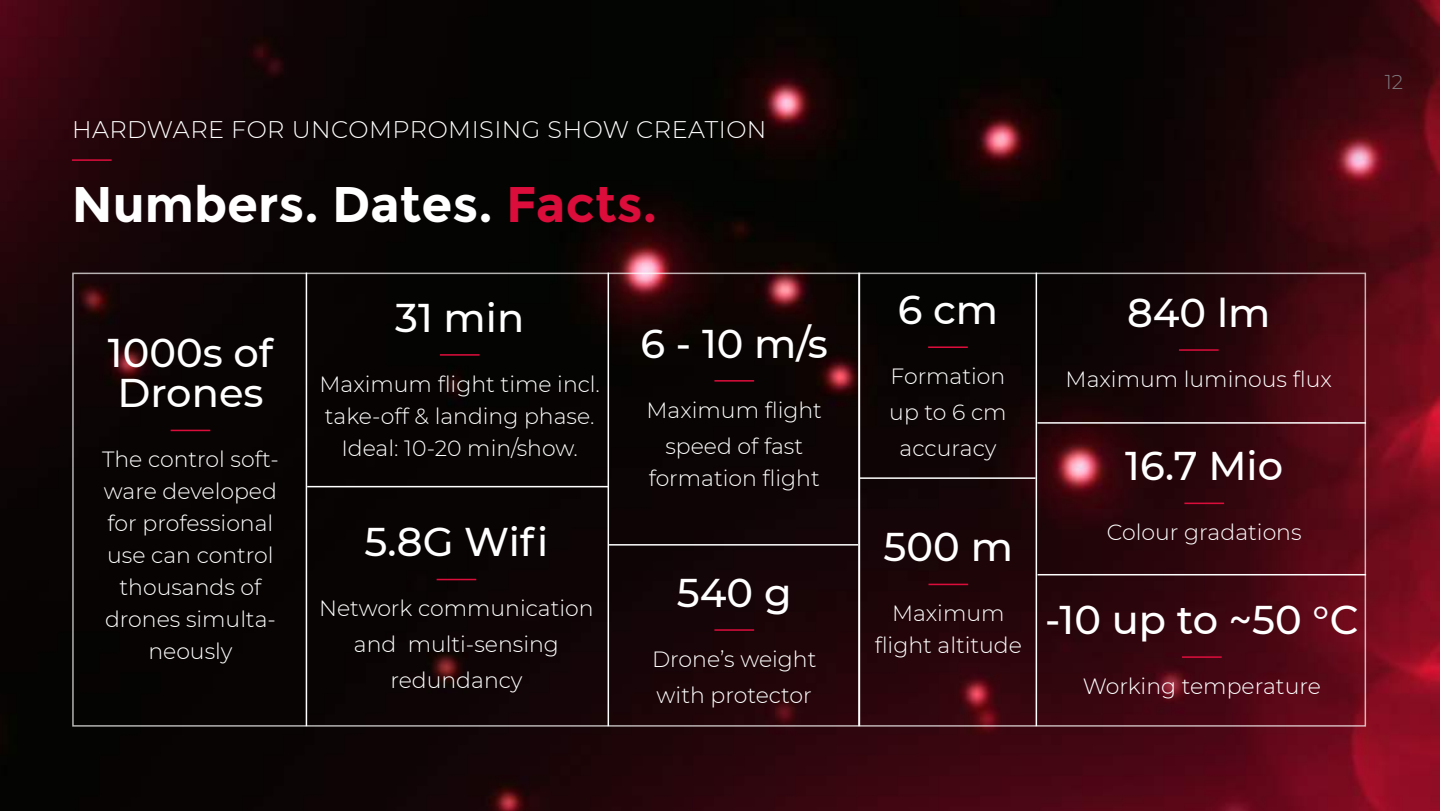
<style>
.page{position:relative;width:1440px;height:811px;background:#fff}
.page>*{position:absolute;margin:0;border:0;box-sizing:border-box;transform-origin:0 0}
.t1{font:700 50px "Montserrat";color:#fff}
.t2{font:500 40px/40px "Montserrat";color:#fff}
.t3{font:300 24px "Montserrat";letter-spacing:.02em;color:#fff}
.t4{font:300 22px/32px "Montserrat";color:#fff;text-align:center}
.t5{font:300 20px "Montserrat";color:#7e7c81}
.s1{color:#da0d3b}
</style>
<div class="page">
<img style="left:0;top:0;width:1440px;height:810px">
<hr style="left:440px;top:354px;width:40px;height:1px;background:#da0d3b">
<hr style="left:714px;top:380px;width:40px;height:1px;background:#da0d3b">
<hr style="left:171px;top:429px;width:39px;height:2px;background:#da0d3b">
<hr style="left:72px;top:159px;width:40px;height:2px;background:#da0d3b">
<hr style="left:1182px;top:656px;width:40px;height:1px;background:#da0d3b">
<hr style="left:928px;top:583px;width:40px;height:2px;background:#da0d3b">
<hr style="left:859px;top:477px;width:177px;height:1px;background:#fff">
<hr style="left:306px;top:272px;width:1px;height:453px;background:#fff">
<hr style="left:608px;top:272px;width:1px;height:453px;background:#fff">
<hr style="left:858px;top:272px;width:2px;height:453px;background:#fff">
<hr style="left:1036px;top:272px;width:1px;height:453px;background:#fff">
<hr style="left:307px;top:485px;width:301px;height:2px;background:#fff">
<hr style="left:437px;top:578px;width:39px;height:2px;background:#da0d3b">
<hr style="left:714px;top:629px;width:40px;height:1px;background:#da0d3b">
<hr style="left:1184px;top:502px;width:40px;height:2px;background:#da0d3b">
<hr style="left:1038px;top:573px;width:328px;height:2px;background:#fff">
<hr style="left:1037px;top:422px;width:329px;height:1px;background:#fff">
<hr style="left:609px;top:544px;width:249px;height:1px;background:#fff">
<hr style="left:1179px;top:349px;width:40px;height:1px;background:#da0d3b">
<hr style="left:928px;top:346px;width:40px;height:2px;background:#da0d3b">
<p class="t3" style="left:72px;top:113px;width:696px">HARDWARE FOR UNCOMPROMISING SHOW CREATION</p>
<h1 class="t1" style="left:72px;top:184px;width:587px">Numbers. Dates. <span class="s1">Facts.</span></h1>
<h2 class="t2" style="left:108px;top:334px;width:167px">1000s of<br>Drones</h2>
<p class="t4" style="left:102px;top:442px;width:178px">The control soft&shy;ware developed for professional use can control thousands of drones simulta&shy;neously</p>
<h2 class="t2" style="left:395px;top:298px;width:131px">31 min</h2>
<p class="t4" style="left:319px;top:367px;width:282px">Maximum 昀氀ight time incl. take-off &amp; landing phase.<br>Ideal: 10-20 min/show.</p>
<h2 class="t2" style="left:364px;top:520px;width:185px">5.8G Wi昀椀</h2>
<p class="t4" style="left:319px;top:589px;width:276px;line-height:36px">Network communication and multi-sensing redundancy</p>
<h2 class="t2" style="left:641px;top:324px;width:189px">6 - 10 m/s</h2>
<p class="t4" style="left:647px;top:391px;width:177px;line-height:36px">Maximum 昀氀ight speed of fast</p>
<p class="t4" style="left:649px;top:461px;width:173px">formation 昀氀ight</p>
<h2 class="t2" style="left:677px;top:573px;width:116px">540 g</h2>
<p class="t4" style="left:652px;top:640px;width:166px;line-height:36px;text-align:left">Drone’s weight with protector</p>
<p class="t5" style="left:1385px;top:70px;width:20px">12</p>
<h2 class="t2" style="left:898px;top:291px;width:102px">6 cm</h2>
<p class="t4" style="left:889px;top:357px;width:119px;line-height:36px">Formation up to 6 cm accuracy</p>
<h2 class="t2" style="left:884px;top:528px;width:131px">500 m</h2>
<p class="t4" style="left:875px;top:596px;width:149px">Maximum<br>昀氀ight altitude</p>
<h2 class="t2" style="left:1127px;top:294px;width:145px">840 lm</h2>
<p class="t4" style="left:1066px;top:362px;width:268px">Maximum luminous 昀氀ux</p>
<h2 class="t2" style="left:1125px;top:447px;width:159px">16.7 Mio</h2>
<p class="t4" style="left:1107px;top:515px;width:196px">Colour gradations</p>
<h2 class="t2" style="left:1045px;top:600px;width:315px">-10 up to ~50 °C</h2>
<p class="t4" style="left:1083px;top:669px;width:240px">Working temperature</p>
</div>
